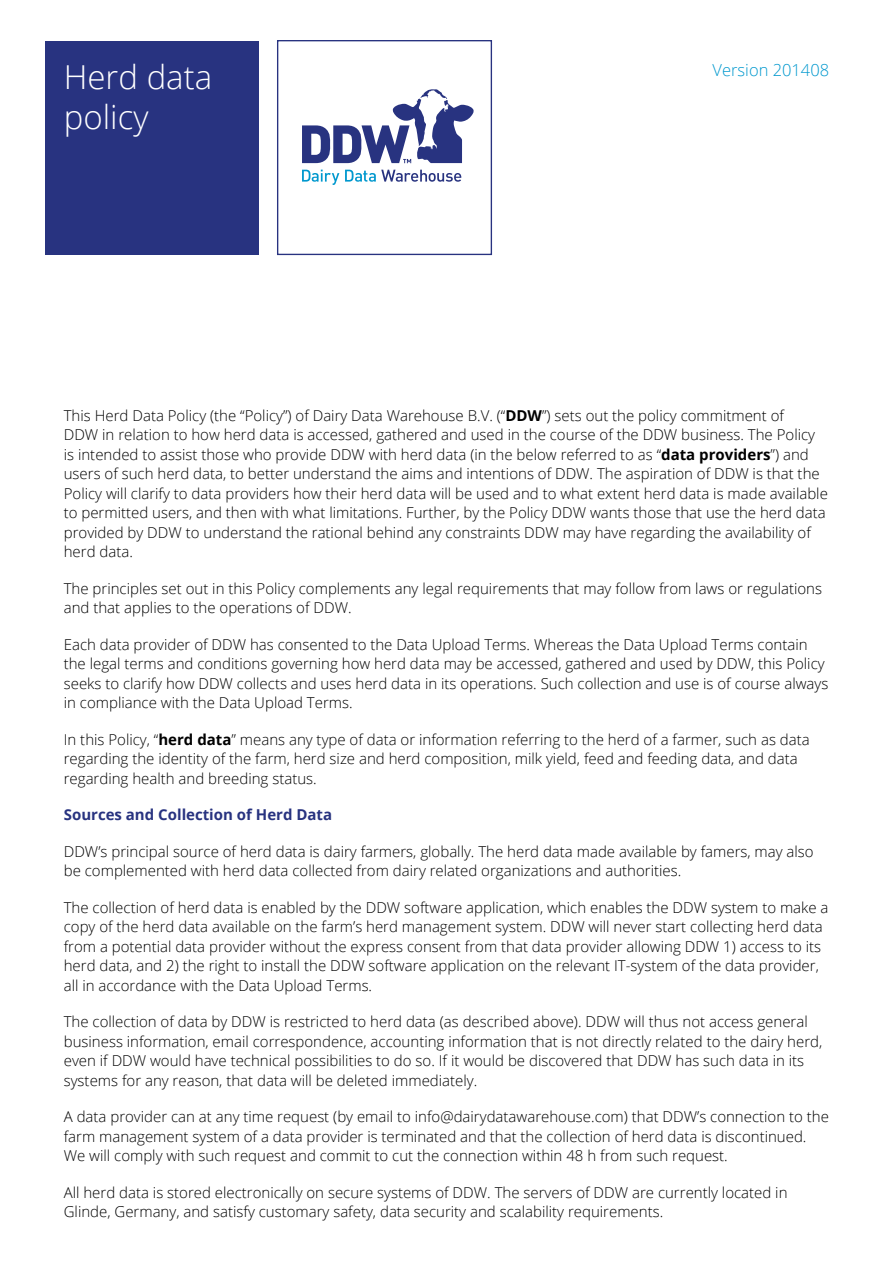
<style>
.page{position:relative;width:893px;height:1263px;background:#fff}
.page>*{position:absolute;margin:0;border:0;box-sizing:border-box;transform-origin:0 0}
.t1{font:300 33px/39.6px "Open Sans";color:#fff}
.t2{font:300 16.5px "Open Sans";color:#0098ce}
.t3{font:300 15px/19.5px "Open Sans";color:#000}
.t4{font:700 15px "Open Sans";color:#283380}
.s1{font-weight:700}
</style>
<div class="page">
<svg style="left:302px;top:170px;width:37px;height:15px"></svg>
<svg style="left:345px;top:170px;width:116px;height:12px"></svg>
<svg style="left:302px;top:89px;width:172px;height:74px"></svg>
<div style="left:45px;top:41px;width:213px;height:213px;background:#283380"></div>
<div style="left:277px;top:40px;width:215px;height:215px;border:1px solid #283380"></div>
<h1 class="t1" style="left:64px;top:56px;width:150px">Herd data policy</h1>
<p class="t2" style="left:713px;top:59px;width:118px">Version 201408</p>
<p class="t3" style="left:64px;top:405px;width:766px">This Herd Data Policy (the “Policy”) of Dairy Data Warehouse B.V. (“<span class="s1">DDW</span>”) sets out the policy commitment of<br>DDW in relation to how herd data is accessed, gathered and used in the course of the DDW business. The Policy is intended to assist those who provide DDW with herd data (in the below referred to as “<span class="s1">data providers</span>”) and users of such herd data, to better understand the aims and intentions of DDW. The aspiration of DDW is that the Policy will clarify to data providers how their herd data will be used and to what extent herd data is made available to permitted users, and then with what limitations. Further, by the Policy DDW wants those that use the herd data provided by DDW to understand the rational behind any constraints DDW may have regarding the availability of herd data.</p>
<p class="t3" style="left:64px;top:578px;width:760px">The principles set out in this Policy complements any legal requirements that may follow from laws or regulations and that applies to the operations of DDW.</p>
<p class="t3" style="left:64px;top:634px;width:766px">Each data provider of DDW has consented to the Data Upload Terms. Whereas the Data Upload Terms contain the legal terms and conditions governing how herd data may be accessed, gathered and used by DDW, this Policy seeks to clarify how DDW collects and uses herd data in its operations. Such collection and use is of course always in compliance with the Data Upload Terms.</p>
<p class="t3" style="left:64px;top:729px;width:747px">In this Policy, “<span class="s1">herd data</span>” means any type of data or information referring to the herd of a farmer, such as data regarding the identity of the farm, herd size and herd composition, milk yield, feed and feeding data, and data regarding health and breeding status.</p>
<p class="t4" style="left:64px;top:804px;width:270px">Sources and Collection of Herd Data</p>
<p class="t3" style="left:64px;top:841px;width:751px">DDW’s principal source of herd data is dairy farmers, globally. The herd data made available by famers, may also be complemented with herd data collected from dairy related organizations and authorities.</p>
<p class="t3" style="left:64px;top:897px;width:766px">The collection of herd data is enabled by the DDW software application, which enables the DDW system to make a copy of the herd data available on the farm’s herd management system. DDW will never start collecting herd data from a potential data provider without the express consent from that data provider allowing DDW 1) access to its herd data, and 2) the right to install the DDW software application on the relevant IT-system of the data provider, all in accordance with the Data Upload Terms.</p>
<p class="t3" style="left:64px;top:1012px;width:760px">The collection of data by DDW is restricted to herd data (as described above). DDW will thus not access general business information, email correspondence, accounting information that is not directly related to the dairy herd, even if DDW would have technical possibilities to do so. If it would be discovered that DDW has such data in its systems for any reason, that data will be deleted immediately.</p>
<p class="t3" style="left:64px;top:1107px;width:767px">A data provider can at any time request (by email to info@dairydatawarehouse.com) that DDW’s connection to the farm management system of a data provider is terminated and that the collection of herd data is discontinued.<br>We will comply with such request and commit to cut the connection within 48 h from such request.</p>
<p class="t3" style="left:64px;top:1182px;width:725px">All herd data is stored electronically on secure systems of DDW. The servers of DDW are currently located in<br>Glinde, Germany, and satisfy customary safety, data security and scalability requirements.</p>
</div>
